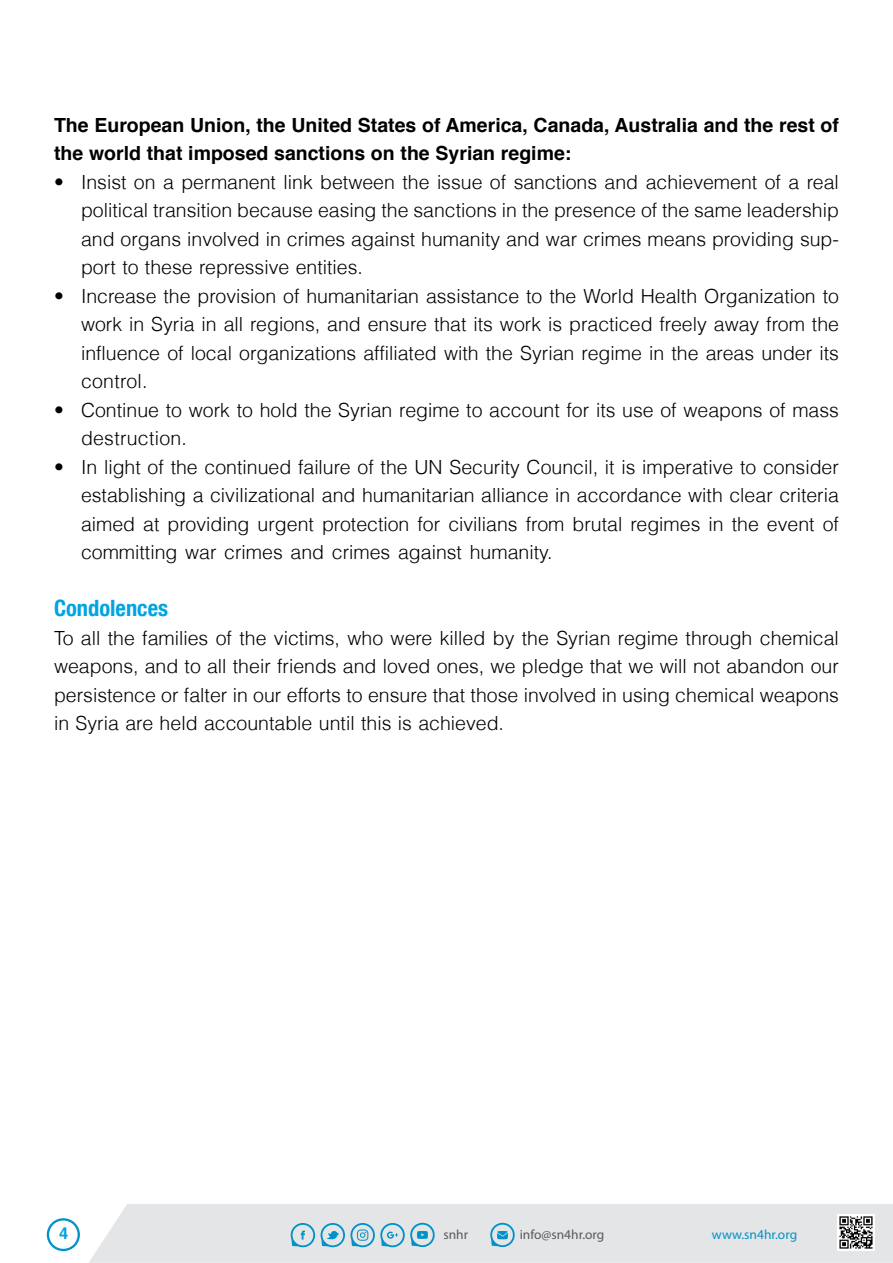
<style>
.page{position:relative;width:893px;height:1263px;background:#fff}
.page>*{position:absolute;margin:0;border:0;box-sizing:border-box;transform-origin:0 0}
.t1{font:700 condensed 22.5px "Helvetica Neue";color:#00a4e2}
.t2{font:300 19.5px/28.5px "Helvetica";color:#000}
.t3{font:700 19.5px/28.5px "Helvetica";color:#000}
.t4{font:700 16.5px "Helvetica";color:#00a4e2}
.t5{font:13.35px "Myriad Pro";color:#58595b}
.t6{font:13.35px "Myriad Pro";color:#0092c8}
</style>
<div class="page">
<div style="left:89px;top:1204px;width:804px;height:59px;background:#e4e5e6"></div>
<svg style="left:291px;top:1223px;width:24px;height:24px"></svg>
<svg style="left:321px;top:1223px;width:114px;height:24px;background:#a1ccdd"></svg>
<svg style="left:490px;top:1223px;width:25px;height:24px"></svg>
<img style="left:837px;top:1214px;width:37px;height:37px">
<svg style="left:47px;top:1218px;width:33px;height:33px"></svg>
<p class="t3" style="left:54px;top:111px;width:786px">The European Union, the United States of America, Canada, Australia and the rest of the world that imposed sanctions on the Syrian regime:</p>
<p class="t2" style="left:81px;top:167px;width:759px">Insist on a permanent link between the issue of sanctions and achievement of a real</p>
<p class="t2" style="left:54px;top:167px;width:11px">•</p>
<p class="t2" style="left:54px;top:281px;width:11px">•</p>
<p class="t2" style="left:54px;top:395px;width:11px">•</p>
<p class="t2" style="left:54px;top:452px;width:11px">•</p>
<p class="t2" style="left:81px;top:196px;width:759px">political transition because easing the sanctions in the presence of the same leadership</p>
<p class="t2" style="left:81px;top:253px;width:283px">port to these repressive entities.</p>
<p class="t2" style="left:81px;top:224px;width:759px">and organs involved in crimes against humanity and war crimes means providing sup-</p>
<p class="t2" style="left:81px;top:281px;width:759px">Increase the provision of humanitarian assistance to the World Health Organization to</p>
<p class="t2" style="left:81px;top:310px;width:759px">work in Syria in all regions, and ensure that its work is practiced freely away from the influence of local organizations affiliated with the Syrian regime in the areas under its control.<br>Continue to work to hold the Syrian regime to account for its use of weapons of mass</p>
<p class="t2" style="left:81px;top:424px;width:759px">destruction.<br>In light of the continued failure of the UN Security Council isit, imperative to consider</p>
<p class="t2" style="left:81px;top:481px;width:759px;text-align:justify">establishing a civilizational and humanitarian alliance in accordance with clear criteria aimed at providing urgent protection for civilians from brutal regimes in the event of committing war crimes and crimes against humanity.</p>
<p class="t1" style="left:54px;top:594px;width:116px">Condolences</p>
<p class="t2" style="left:54px;top:623px;width:786px;text-align:justify">To all the families of the victims, who were killed by the Syrian regime through chemical weapons, and to all their friends and loved ones, we pledge that we will not abandon our persistence or falter in our efforts to ensure that those involved in using chemical weapons in Syria are held accountable until this is achieved.</p>
<p class="t4" style="left:59px;top:1220px;width:11px">4</p>
<p class="t5" style="left:443px;top:1226px;width:26px">snhr</p>
<p class="t5" style="left:520px;top:1226px;width:86px">info@sn4hr.org</p>
<p class="t6" style="left:712px;top:1226px;width:87px">www.sn4hr.org</p>
</div>
